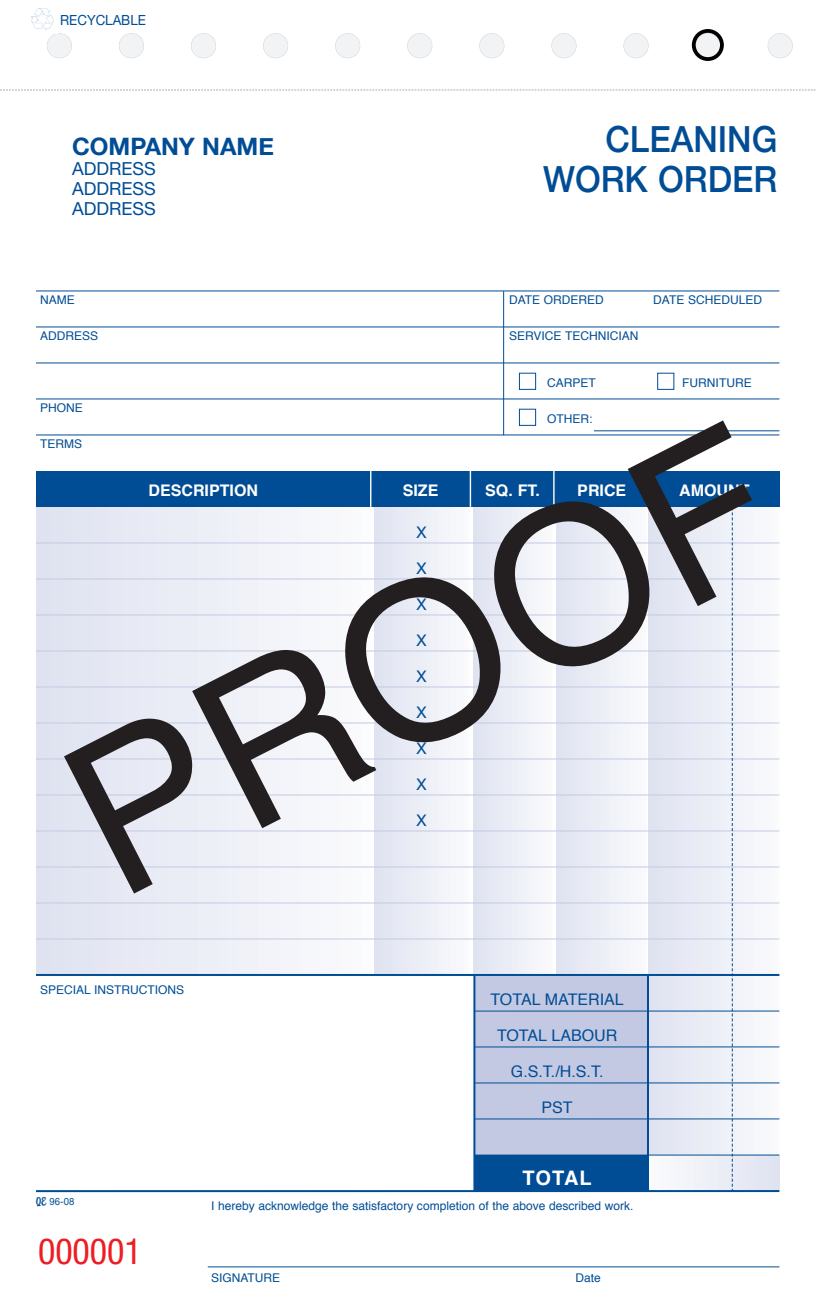
<style>
.page{position:relative;width:816px;height:1314px;background:#fff}
.page>*{position:absolute;margin:0;border:0;box-sizing:border-box;transform-origin:0 0}
.t1{font:500 36px/40px "Helvetica Neue";color:#014d95;text-align:right;scale:.94 1}
.t2{font:condensed 36px "Helvetica Neue";color:#ee1d23}
.t3{font:700 24px "Helvetica Neue";color:#014d95}
.t4{font:700 20px "Helvetica";letter-spacing:.045em;color:#fff}
.t5{font:18px/20px "Helvetica Neue";color:#014d95;text-align:justify}
.t6{font:16px "Helvetica";color:#014d95}
.t7{font:700 16px "Helvetica";color:#fff}
.t8{font:14px "Helvetica Neue";color:#014d95;scale:.95 1}
.t9{font:12px "Helvetica";color:#014d95}
.t10{font:10px "Helvetica Neue";color:#014d95;scale:.95 1}
.s1{font-family:"Recycle";font-size:22px}
.s2{font-family:"Brody Font"}
</style>
<div class="page">
<svg style="left:0;top:90px;width:815px;height:1px"></svg>
<div style="left:767px;top:34px;width:24px;height:24px;background:#f2f3f4;border-radius:50%"></div>
<div style="left:767px;top:33px;width:25px;height:25px;border:1px solid #d1d2d4;border-radius:50%"></div>
<div style="left:623px;top:34px;width:24px;height:24px;background:#f2f3f4;border-radius:50%"></div>
<div style="left:623px;top:33px;width:25px;height:25px;border:1px solid #d1d2d4;border-radius:50%"></div>
<div style="left:551px;top:34px;width:24px;height:24px;background:#f2f3f4;border-radius:50%"></div>
<div style="left:551px;top:33px;width:25px;height:25px;border:1px solid #d1d2d4;border-radius:50%"></div>
<div style="left:479px;top:34px;width:24px;height:24px;background:#f2f3f4;border-radius:50%"></div>
<div style="left:479px;top:33px;width:25px;height:25px;border:1px solid #d1d2d4;border-radius:50%"></div>
<div style="left:407px;top:34px;width:24px;height:24px;background:#f2f3f4;border-radius:50%"></div>
<div style="left:407px;top:33px;width:25px;height:25px;border:1px solid #d1d2d4;border-radius:50%"></div>
<div style="left:335px;top:34px;width:24px;height:24px;background:#f2f3f4;border-radius:50%"></div>
<div style="left:335px;top:33px;width:25px;height:25px;border:1px solid #d1d2d4;border-radius:50%"></div>
<div style="left:263px;top:34px;width:24px;height:24px;background:#f2f3f4;border-radius:50%"></div>
<div style="left:263px;top:33px;width:25px;height:25px;border:1px solid #d1d2d4;border-radius:50%"></div>
<div style="left:191px;top:34px;width:24px;height:24px;background:#f2f3f4;border-radius:50%"></div>
<div style="left:191px;top:33px;width:25px;height:25px;border:1px solid #d1d2d4;border-radius:50%"></div>
<div style="left:119px;top:34px;width:24px;height:24px;background:#f2f3f4;border-radius:50%"></div>
<div style="left:119px;top:33px;width:25px;height:25px;border:1px solid #d1d2d4;border-radius:50%"></div>
<div style="left:47px;top:34px;width:24px;height:24px;background:#f2f3f4;border-radius:50%"></div>
<div style="left:47px;top:33px;width:25px;height:25px;border:1px solid #d1d2d4;border-radius:50%"></div>
<div style="left:647px;top:1156px;width:131px;height:36px;background:#e2e6f2"></div>
<div style="left:36px;top:507px;width:334px;height:468px;background:#dfe3f1"></div>
<div style="left:648px;top:507px;width:130px;height:648px;background:#f6f8fb"></div>
<svg style="left:691px;top:29px;width:32px;height:32px"></svg>
<div style="left:28px;top:6px;width:29px;height:28px;background:#fff"></div>
<hr style="left:208px;top:1266px;width:571px;height:1px;background:#014d95">
<hr style="left:36px;top:290px;width:742px;height:1px;background:#014d95">
<hr style="left:36px;top:326px;width:742px;height:1px;background:#014d95">
<hr style="left:36px;top:362px;width:742px;height:1px;background:#014d95">
<hr style="left:36px;top:398px;width:742px;height:1px;background:#014d95">
<hr style="left:36px;top:434px;width:742px;height:1px;background:#014d95">
<hr style="left:36px;top:542px;width:742px;height:1px;background:#c3c9e2">
<hr style="left:36px;top:578px;width:742px;height:1px;background:#c3c9e2">
<hr style="left:36px;top:614px;width:742px;height:1px;background:#c3c9e2">
<hr style="left:36px;top:650px;width:742px;height:1px;background:#c3c9e2">
<hr style="left:36px;top:686px;width:742px;height:1px;background:#c3c9e2">
<hr style="left:36px;top:722px;width:742px;height:1px;background:#c3c9e2">
<hr style="left:36px;top:758px;width:742px;height:1px;background:#c3c9e2">
<hr style="left:36px;top:794px;width:742px;height:1px;background:#c3c9e2">
<hr style="left:36px;top:830px;width:742px;height:1px;background:#c3c9e2">
<hr style="left:36px;top:866px;width:742px;height:1px;background:#c3c9e2">
<hr style="left:36px;top:902px;width:742px;height:1px;background:#c3c9e2">
<hr style="left:36px;top:938px;width:742px;height:1px;background:#c3c9e2">
<hr style="left:36px;top:974px;width:742px;height:2px;background:#014d95">
<hr style="left:473px;top:1011px;width:305px;height:1px;background:#014d95">
<hr style="left:474px;top:1046px;width:305px;height:1px;background:#014d95">
<hr style="left:474px;top:1082px;width:305px;height:1px;background:#014d95">
<hr style="left:474px;top:1118px;width:305px;height:1px;background:#014d95">
<hr style="left:36px;top:1190px;width:742px;height:2px;background:#014d95">
<div style="left:36px;top:471px;width:742px;height:36px;background:#014d95"></div>
<hr style="left:503px;top:291px;width:1px;height:144px;background:#014d95">
<div style="left:518px;top:373px;width:18px;height:17px;border:1px solid #014d95"></div>
<div style="left:656px;top:373px;width:18px;height:17px;border:1px solid #014d95"></div>
<div style="left:518px;top:409px;width:18px;height:17px;border:1px solid #014d95"></div>
<hr style="left:593px;top:430px;width:186px;height:1px;background:#014d95">
<hr style="left:473px;top:1155px;width:305px;height:1px;background:#014d95">
<svg style="left:64px;top:420px;width:687px;height:771px"></svg>
<p class="t8" style="left:30px;top:11px;width:123px"><span class="s1">A</span> RECYCLABLE</p>
<h2 class="t3" style="left:72px;top:128px;width:203px">COMPANY NAME</h2>
<h3 class="t5" style="left:72px;top:158px;width:85px">ADDRESS ADDRESS ADDRESS</h3>
<p class="t9" style="left:40px;top:291px;width:36px">NAME</p>
<p class="t9" style="left:40px;top:327px;width:60px">ADDRESS</p>
<p class="t9" style="left:40px;top:399px;width:44px">PHONE</p>
<p class="t9" style="left:40px;top:435px;width:43px">TERMS</p>
<h1 class="t1" style="left:542px;top:116px;width:251px">CLEANING<br>WORK ORDER</h1>
<p class="t9" style="left:508px;top:291px;width:96px">DATE ORDERED</p>
<p class="t9" style="left:652px;top:291px;width:110px">DATE SCHEDULED</p>
<p class="t9" style="left:508px;top:327px;width:131px">SERVICE TECHNICIAN</p>
<p class="t9" style="left:546px;top:373px;width:50px">CARPET</p>
<p class="t9" style="left:682px;top:373px;width:71px">FURNITURE</p>
<p class="t9" style="left:546px;top:409px;width:47px">OTHER:</p>
<h3 class="t7" style="left:148px;top:478px;width:111px">DESCRIPTION</h3>
<h3 class="t7" style="left:402px;top:478px;width:37px">SIZE</h3>
<h3 class="t7" style="left:485px;top:478px;width:56px">SQ. FT.</h3>
<h3 class="t7" style="left:577px;top:478px;width:50px">PRICE</h3>
<h3 class="t7" style="left:678px;top:478px;width:72px">AMOUNT</h3>
<h3 class="t6" style="left:416px;top:520px;width:12px">X</h3>
<h3 class="t6" style="left:416px;top:556px;width:12px">X</h3>
<h3 class="t6" style="left:416px;top:592px;width:12px">X</h3>
<h3 class="t6" style="left:416px;top:628px;width:12px">X</h3>
<h3 class="t6" style="left:416px;top:664px;width:12px">X</h3>
<h3 class="t6" style="left:416px;top:700px;width:12px">X</h3>
<h3 class="t6" style="left:416px;top:736px;width:12px">X</h3>
<h3 class="t6" style="left:416px;top:772px;width:12px">X</h3>
<h3 class="t6" style="left:416px;top:808px;width:12px">X</h3>
<p class="t9" style="left:40px;top:981px;width:145px">SPECIAL INSTRUCTIONS</p>
<p class="t10" style="left:36px;top:1196px;width:42px"><span class="s2">QE</span> 96-08</p>
<h1 class="t2" style="left:38px;top:1231px;width:105px">000001</h1>
<h3 class="t6" style="left:490px;top:987px;width:135px">TOTAL MATERIAL</h3>
<h3 class="t6" style="left:496px;top:1023px;width:122px">TOTAL LABOUR</h3>
<h3 class="t6" style="left:510px;top:1059px;width:94px">G.S.T./H.S.T.</h3>
<h3 class="t6" style="left:541px;top:1095px;width:33px">PST</h3>
<h3 class="t4" style="left:522px;top:1161px;width:71px">TOTAL</h3>
<p class="t9" style="left:211px;top:1196px;width:424px">I hereby acknowledge the satisfactory completion of the above described work.</p>
<p class="t9" style="left:211px;top:1268px;width:71px">SIGNATURE</p>
<p class="t9" style="left:575px;top:1268px;width:27px">Date</p>
</div>
